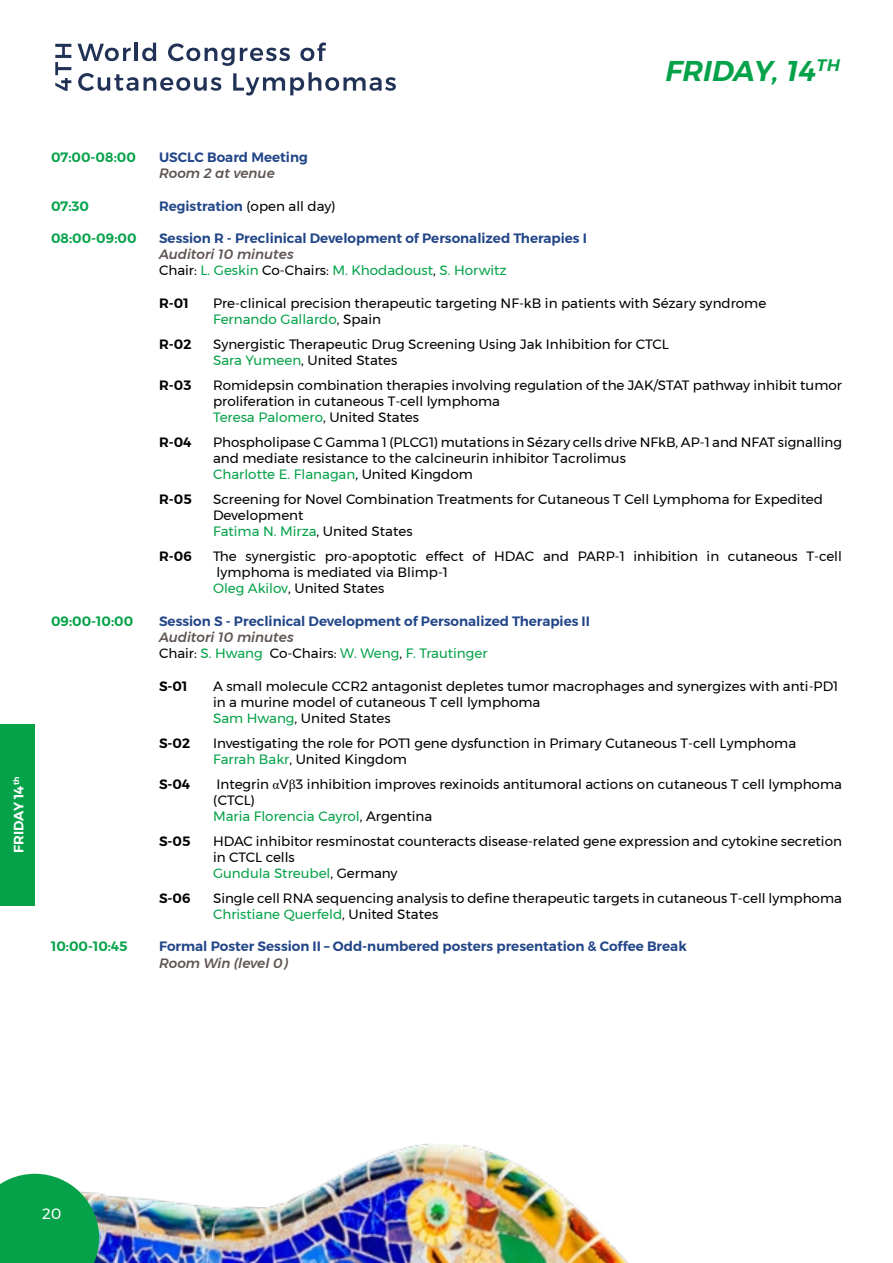
<style>
.page{position:relative;width:893px;height:1263px;background:#fff}
.page>*{position:absolute;margin:0;border:0;box-sizing:border-box;transform-origin:0 0}
.t1{font:italic 600 28.5px "Montserrat";color:#05a249}
.t2{font:15px "Montserrat";color:#fff}
.t3{font:13.5px/16.2px "Montserrat";color:#000}
.t4{font:600 13.5px "Montserrat";color:#224688}
.t5{font:13.5px/16.2px "Montserrat";color:#05a249}
.t6{font:600 13.5px "Montserrat";color:#05a249}
.t7{font:600 13.5px "Montserrat";color:#000}
.t8{font:italic 500 13.5px "Montserrat";color:#5f5553}
.t9{font:600 13.5px "Montserrat";letter-spacing:-.005em;color:#fff}
.s1{font-weight:400;color:#000}
.s2{font-weight:500;font-style:italic;color:#5f5553}
.s3{color:#000}
.s4{color:#05a249}
.s5{font-family:"Times New Roman"}
</style>
<div class="page">
<svg style="left:77px;top:44px;width:54px;height:17px"></svg>
<hr style="left:135px;top:43px;width:3px;height:18px;background:#213256">
<svg style="left:142px;top:43px;width:14px;height:18px"></svg>
<svg style="left:168px;top:43px;width:122px;height:23px"></svg>
<svg style="left:300px;top:43px;width:26px;height:18px"></svg>
<svg style="left:78px;top:73px;width:143px;height:18px"></svg>
<svg style="left:233px;top:72px;width:163px;height:24px"></svg>
<svg style="left:55px;top:44px;width:16px;height:47px"></svg>
<img style="left:99px;top:1143px;width:530px;height:120px">
<svg style="left:0;top:1174px;width:99px;height:89px;background:#1da95b"></svg>
<div style="left:0;top:725px;width:34px;height:181px;background:#05a249"></div>
<p class="t9" style="left:8px;top:853px;width:77px;rotate:-90deg">FRIDAY 14<sup>th</sup></p>
<h1 class="t1" style="left:666px;top:48px;width:177px">FRIDAY, 14<sup>TH</sup></h1>
<p class="t6" style="left:51px;top:146px;width:86px">07:00-08:00</p>
<p class="t4" style="left:159px;top:146px;width:150px">USCLC Board Meeting</p>
<p class="t8" style="left:159px;top:163px;width:117px">Room 2 at venue</p>
<p class="t6" style="left:51px;top:195px;width:40px">07:30</p>
<p class="t4" style="left:159px;top:195px;width:178px">Registration <span class="s1">(open all day)</span></p>
<p class="t6" style="left:51px;top:227px;width:87px">08:00-09:00</p>
<p class="t4" style="left:159px;top:227px;width:429px">Session R - Preclinical Development of Personalized Therapies I</p>
<p class="t5" style="left:159px;top:246px;width:349px"><span class="s2">Auditori 10 minutes<br></span><span class="s3">Chair:</span> L. Geskin <span class="s3">Co-Chairs:</span> M. Khodadoust<span class="s3">,</span> S. Horwitz</p>
<p class="t7" style="left:159px;top:292px;width:31px">R-01</p>
<p class="t3" style="left:213px;top:295px;width:555px">Pre-clinical precision therapeutic targeting NF-kB in patients with Sézary syndrome<br><span class="s4">Fernando Gallardo</span>, Spain</p>
<p class="t7" style="left:159px;top:333px;width:34px">R-02</p>
<p class="t3" style="left:213px;top:336px;width:457px">Synergistic Therapeutic Drug Screening Using Jak Inhibition for CTCL<br><span class="s4">Sara Yumeen</span>, United States</p>
<p class="t7" style="left:159px;top:374px;width:34px">R-03</p>
<p class="t3" style="left:213px;top:376px;width:630px">Romidepsin combination therapies involving regulation of the JAK/STAT pathway inhibit tumor proliferation in cutaneous T-cell lymphoma<br><span class="s4">Teresa Palomero</span>, United States</p>
<p class="t7" style="left:159px;top:431px;width:34px">R-04</p>
<p class="t3" style="left:213px;top:434px;width:630px">Phospholipase C Gamma 1 (PLCG1) mutations in Sézary cells drive NFkB, AP-1 and NFAT signalling and mediate resistance to the calcineurin inhibitor Tacrolimus<br><span class="s4">Charlotte E. Flanagan</span>, United Kingdom</p>
<p class="t7" style="left:159px;top:488px;width:34px">R-05</p>
<p class="t3" style="left:213px;top:491px;width:611px">Screening for Novel Combination Treatments for Cutaneous T Cell Lymphoma for Expedited<br>Development<br><span class="s4">Fatima N. Mirza</span>, United States</p>
<p class="t7" style="left:159px;top:545px;width:34px">R-06</p>
<p class="t3" style="left:213px;top:548px;width:630px">The synergistic pro-apoptotic effect of HDAC and PARP-1 inhibition in cutaneous T-cell lymphoma is mediated via Blimp-1<br><span class="s4">Oleg Akilov</span>, United States</p>
<p class="t6" style="left:51px;top:610px;width:84px">09:00-10:00</p>
<p class="t4" style="left:159px;top:610px;width:433px">Session S - Preclinical Development of Personalized Therapies II</p>
<p class="t5" style="left:159px;top:629px;width:330px"><span class="s2">Auditori 10 minutes<br></span><span class="s3">Chair:</span> S. Hwang <span class="s3">Co-Chairs:</span> W. Weng<span class="s3">,</span> F. Trautinger</p>
<p class="t7" style="left:159px;top:675px;width:30px">S-01</p>
<p class="t3" style="left:213px;top:677px;width:627px">A small molecule CCR2 antagonist depletes tumor macrophages and synergizes with anti-PD1 in a murine model of cutaneous T cell lymphoma<br><span class="s4">Sam Hwang</span>, United States</p>
<p class="t7" style="left:159px;top:732px;width:33px">S-02</p>
<p class="t3" style="left:213px;top:734px;width:585px">Investigating the role for POT1 gene dysfunction in Primary Cutaneous T-cell Lymphoma<br><span class="s4">Farrah Bakr</span>, United Kingdom</p>
<p class="t7" style="left:159px;top:773px;width:33px">S-04</p>
<p class="t3" style="left:213px;top:775px;width:630px">Integrin <span class="s5">α</span>V<span class="s5">β</span>3 inhibition improves rexinoids antitumoral actions on cutaneous T cell lymphoma (CTCL)<br><span class="s4">Maria Florencia Cayrol</span>, Argentina</p>
<p class="t7" style="left:159px;top:830px;width:33px">S-05</p>
<p class="t3" style="left:213px;top:832px;width:630px">HDAC inhibitor resminostat counteracts disease-related gene expression and cytokine secretion in CTCL cells<br><span class="s4">Gundula Streubel</span>, Germany</p>
<p class="t7" style="left:159px;top:887px;width:33px">S-06</p>
<p class="t3" style="left:213px;top:890px;width:630px">Single cell RNA sequencing analysis to define therapeutic targets in cutaneous T-cell lymphoma<br><span class="s4">Christiane Querfeld</span>, United States</p>
<p class="t6" style="left:51px;top:936px;width:78px">10:00-10:45</p>
<p class="t4" style="left:159px;top:936px;width:529px">Formal Poster Session II – Odd-numbered posters presentation &amp; Coffee Break</p>
<p class="t8" style="left:159px;top:952px;width:130px">Room Win (level 0)</p>
<p class="t2" style="left:42px;top:1202px;width:21px">20</p>
</div>
